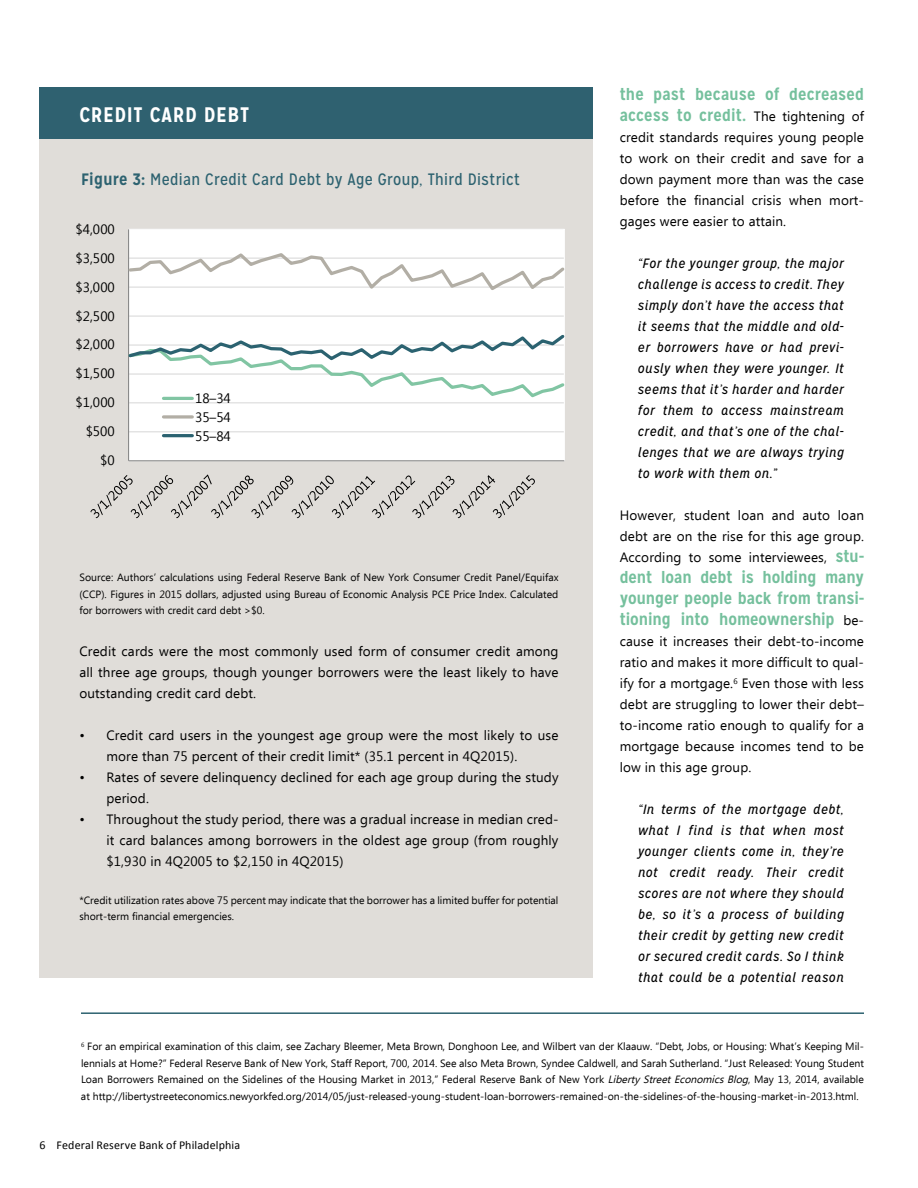
<style>
.page{position:relative;width:918px;height:1188px;background:#fff}
.page>*{position:absolute;margin:0;border:0;box-sizing:border-box;transform-origin:0 0}
.t1{font:700 21px "Mission Gothic";letter-spacing:.025em;color:#fff}
.t2{font:700 16.5px/21px "Mission Gothic";color:#75c09d}
.t3{font:16.5px "Mission Gothic";letter-spacing:.02em;color:#2d6270}
.t4{font:13.5px/21px "Ebrima";letter-spacing:.01em;color:#000;text-align:justify}
.t5{font:italic 13.5px/21px "Mission Gothic";letter-spacing:.035em;color:#000;text-align:justify}
.t6{font:12px "Calibri";letter-spacing:.01em;color:#000}
.t7{font:10.5px/16.5px "Ebrima";color:#000;text-align:justify}
.s1{font-weight:700}
.s2{font-family:"Ebrima";font-weight:400;font-size:13.5px;color:#000}
.s3{font-family:"Mission Gothic";font-weight:700;font-size:16.5px;color:#75c09d}
.s4{font-style:italic}
</style>
<div class="page">
<hr style="left:81px;top:1012px;width:783px;height:2px;background:#2d6270">
<div style="left:40px;top:87px;width:553px;height:890px;background:#e0ddd9"></div>
<svg style="left:90px;top:229px;width:475px;height:290px"></svg>
<hr style="left:164px;top:397px;width:28px;height:3px;background:#81c5a3">
<svg style="left:164px;top:415px;width:28px;height:4px"></svg>
<hr style="left:164px;top:434px;width:28px;height:3px;background:#2b6270">
<div style="left:40px;top:88px;width:553px;height:51px;background:#2f6170"></div>
<h1 class="t1" style="left:79px;top:101px;width:171px">CREDIT CARD DEBT</h1>
<p class="t3" style="left:81px;top:170px;width:441px"><span class="s1">Figure 3:</span> Median Credit Card Debt by Age Group, Third District</p>
<p class="t4" style="left:76px;top:219px;width:41px">$4,000</p>
<p class="t4" style="left:76px;top:248px;width:41px">$3,500</p>
<p class="t4" style="left:76px;top:277px;width:41px">$3,000</p>
<p class="t4" style="left:76px;top:306px;width:41px">$2,500</p>
<p class="t4" style="left:76px;top:335px;width:41px">$2,000</p>
<p class="t4" style="left:76px;top:364px;width:41px">$1,500</p>
<p class="t4" style="left:76px;top:393px;width:41px">$1,000</p>
<p class="t4" style="left:86px;top:422px;width:31px">$500</p>
<p class="t4" style="left:100px;top:451px;width:16px">$0</p>
<p class="t4" style="left:195px;top:390px;width:37px;line-height:18.6px">18–34<br>35–54<br>55–84</p>
<p class="t7" style="left:79px;top:570px;width:481px">Source: Authors’ calculations using Federal Reserve Bank of New York Consumer Credit Panel/Equifax (CCP). Figures in 2015 dollars, adjusted using Bureau of Economic Analysis PCE Price Index. Calculated for borrowers with credit card debt &gt;$0.</p>
<p class="t4" style="left:79px;top:642px;width:481px">Credit cards were the most commonly used form of consumer credit among all three age groups, though younger borrowers were the least likely to have outstanding credit card debt.</p>
<p class="t4" style="left:106px;top:726px;width:454px;text-indent:-27px">• Credit card users in the youngest age group were the most likely to use more than 75 percent of their credit limit* (35.1 percent in 4Q2015).</p>
<p class="t4" style="left:106px;top:768px;width:454px;text-indent:-27px">• Rates of severe delinquency declined for each age group during the study period.</p>
<p class="t4" style="left:106px;top:810px;width:454px;text-indent:-27px">• Throughout the study period, there was a gradual increase in median cred&shy;it card balances among borrowers in the oldest age group (from roughly $1,930 in 4Q2005 to $2,150 in 4Q2015)</p>
<p class="t7" style="left:79px;top:893px;width:481px">*Credit utilization rates above 75 percent may indicate that the borrower has a limited buffer for potential short-term financial emergencies.</p>
<p class="t2" style="left:620px;top:84px;width:246px">the past because of decreased access to credit. <span class="s2">The tightening of</span></p>
<p class="t4" style="left:620px;top:128px;width:246px">credit standards requires young people to work on their credit and save for a down payment more than was the case before the financial crisis when mort&shy;gages were easier to attain.</p>
<p class="t5" style="left:638px;top:253px;width:207px">“For the younger group, the major challenge is access to credit. They simply don’t have the access that it seems that the middle and old&shy;er borrowers have or had previ&shy;ously when they were younger. It seems that it’s harder and harder for them to access mainstream credit, and that’s one of the chal&shy;lenges that we are always trying to work with them on.”</p>
<p class="t4" style="left:620px;top:506px;width:246px">However, student loan and auto loan debt are on the rise for this age group.<br>According to some interviewees, <span class="s3">stu-</span></p>
<p class="t2" style="left:620px;top:567px;width:246px;text-align:justify">dent loan debt is holding many younger people back from transi&shy;tioning into homeownership <span class="s2">be-</span></p>
<p class="t4" style="left:620px;top:632px;width:246px">cause it increases their debt-to-income ratio and makes it more difficult to qual&shy;ify for a mortgage.<sup>6</sup> Even those with less debt are struggling to lower their debt– to-income ratio enough to qualify for a mortgage because incomes tend to be low in this age group.</p>
<p class="t5" style="left:638px;top:799px;width:207px">“In terms of the mortgage debt, what I find is that when most younger clients come in, they’re not credit ready. Their credit scores are not where they should be, so it’s a process of building their credit by getting new credit or secured credit cards. So I think that could be a potential reason</p>
<p class="t4" style="left:619px;top:314px;width:37px;line-height:25.5px">18–34<br>35–54</p>
<p class="t7" style="left:81px;top:1039px;width:785px"><sup>6</sup> For an empirical examination of this claim, see Zachary Bleemer, Meta Brown, Donghoon Lee, and Wilbert van der Klaauw. “Debt, Jobs, or Housing: What’s Keeping Mil&shy;lennials at Home?” Federal Reserve Bank of New York, Staff Report, 700, 2014. See also Meta Brown, Syndee Caldwell, and Sarah Sutherland. “Just Released: Young Student Loan Borrowers Remained on the Sidelines of the Housing Market in 2013,” Federal Reserve Bank of New York <span class="s4">LibertyStreetEconomicsBlog</span>, May 13, 2014, available at http://libertystreeteconomics.newyorkfed.org/2014/05/just-released-young-student-loan-borrowers-remained-on-the-sidelines-of-the-housing-market-in-2013.html.</p>
<p class="t6" style="left:40px;top:1138px;width:202px">6 Federal Reserve Bank of Philadelphia</p>
</div>
